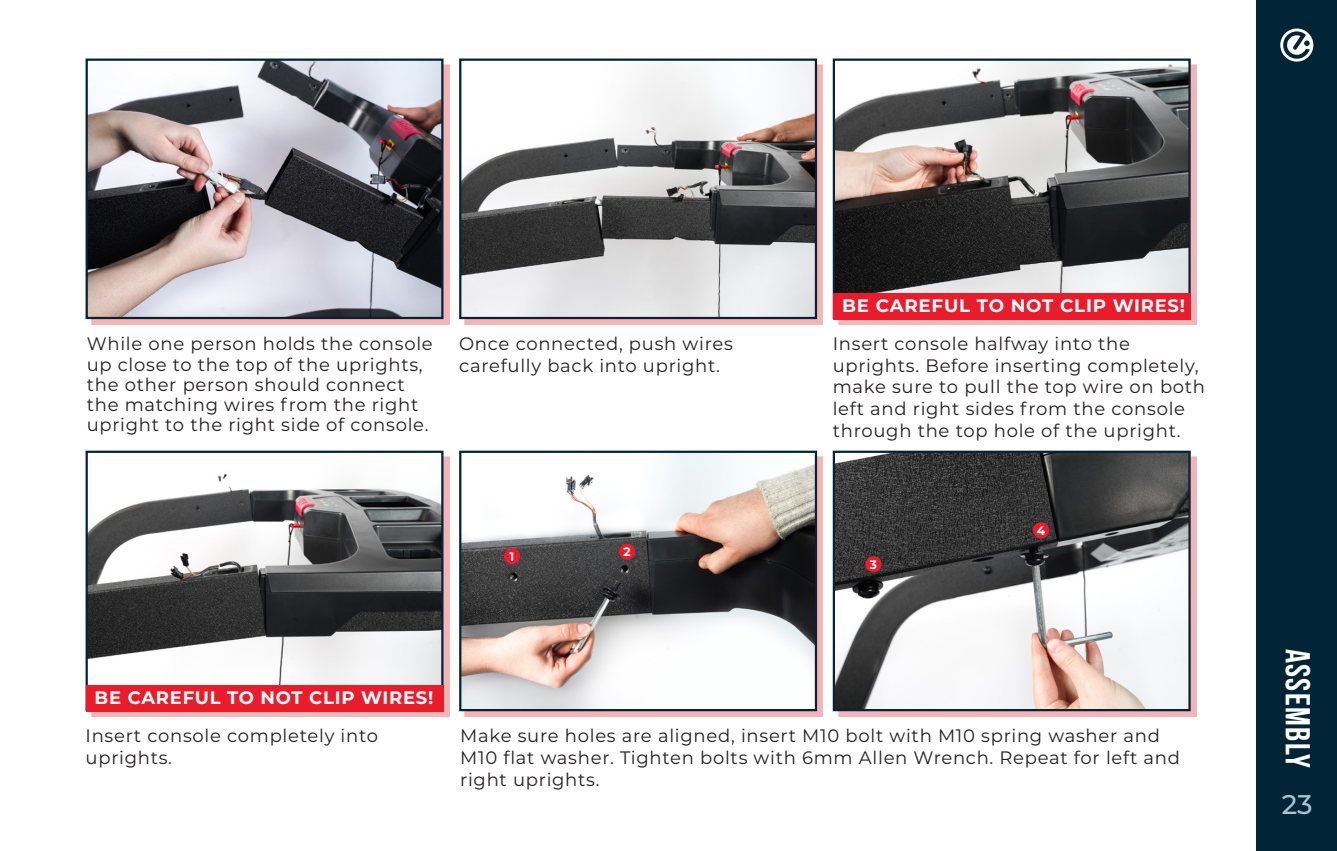
<style>
.page{position:relative;width:1337px;height:851px;background:#fff}
.page>*{position:absolute;margin:0;border:0;box-sizing:border-box;transform-origin:0 0}
.t1{font:700 34.65px "Bebas Neue";letter-spacing:.04em;color:#fff}
.t2{font:500 27px "Montserrat";color:#a1c6d4}
.t3{font:18px/21.6px "Montserrat";letter-spacing:.04em;color:#231f20}
.t4{font:700 18px "Montserrat";letter-spacing:.04em;color:#fff}
.t5{font:700 12.15px "Montserrat";color:#fff}
</style>
<div class="page">
<div style="left:1256px;top:0;width:80px;height:850px;background:#012537"></div>
<svg style="left:1280px;top:28px;width:33px;height:34px"></svg>
<svg style="left:838px;top:64px;width:358px;height:261px;background:#e89ea3"></svg>
<img style="left:835px;top:61px;width:352px;height:232px">
<div style="left:832px;top:58px;width:358px;height:261px;border:2px solid #012537"></div>
<svg style="left:91px;top:64px;width:358px;height:261px;background:#e8adb1"></svg>
<img style="left:89px;top:61px;width:351px;height:255px">
<div style="left:86px;top:58px;width:357px;height:261px;border:2px solid #012537"></div>
<svg style="left:465px;top:456px;width:358px;height:261px;background:#ecb0b3"></svg>
<img style="left:462px;top:453px;width:352px;height:255px">
<div style="left:459px;top:450px;width:358px;height:261px;border:2px solid #012537"></div>
<svg style="left:838px;top:456px;width:358px;height:261px;background:#e2aaae"></svg>
<img style="left:835px;top:453px;width:352px;height:255px">
<div style="left:832px;top:450px;width:358px;height:261px;border:2px solid #012537"></div>
<svg style="left:91px;top:456px;width:358px;height:261px;background:#eba0a4"></svg>
<img style="left:89px;top:456px;width:351px;height:229px">
<div style="left:86px;top:450px;width:357px;height:261px;border:2px solid #012537"></div>
<svg style="left:465px;top:64px;width:358px;height:261px;background:#efb2b5"></svg>
<img style="left:462px;top:61px;width:352px;height:255px">
<div style="left:459px;top:58px;width:358px;height:261px;border:2px solid #012537"></div>
<div style="left:832px;top:293px;width:358px;height:26px;background:#ea1c2b"></div>
<div style="left:86px;top:685px;width:357px;height:26px;background:#ea1c2b"></div>
<div style="left:504px;top:548px;width:16px;height:16px;background:#ea1c2c;border-radius:50%"></div>
<div style="left:865px;top:556px;width:16px;height:16px;background:#ea1c2c;border-radius:50%"></div>
<div style="left:619px;top:543px;width:16px;height:16px;background:#ea1c2c;border-radius:50%"></div>
<div style="left:1033px;top:522px;width:16px;height:16px;background:#ea1c2c;border-radius:50%"></div>
<p class="t4" style="left:842px;top:293px;width:344px">BE CAREFUL TO NOT CLIP WIRES!</p>
<p class="t3" style="left:87px;top:333px;width:347px;line-height:20.2px">While one person holds the console up close to the top of the uprights, the other person should connect the matching wires from the right upright to the right side of console.</p>
<p class="t3" style="left:459px;top:332px;width:275px">Once connected, push wires carefully back into upright.</p>
<p class="t3" style="left:832px;top:332px;width:374px">Insert console halfway into the uprights. Before inserting completely, make sure to pull the top wire on both left and right sides from the console through the top hole of the upright.</p>
<p class="t4" style="left:95px;top:685px;width:340px">BE CAREFUL TO NOT CLIP WIRES!</p>
<p class="t5" style="left:509px;top:547px;width:6px">1</p>
<p class="t5" style="left:623px;top:543px;width:9px">2</p>
<p class="t5" style="left:869px;top:555px;width:9px">3</p>
<p class="t5" style="left:1036px;top:521px;width:10px">4</p>
<p class="t3" style="left:86px;top:724px;width:294px">Insert console completely into uprights.</p>
<p class="t3" style="left:460px;top:724px;width:721px">Make sure holes are aligned, insert M10 bolt with M10 spring washer and<br>M10 flat washer. Tighten bolts with 6mm Allen Wrench. Repeat for left and right uprights.</p>
<p class="t1" style="left:1316px;top:648px;width:120px;rotate:90deg">assembly</p>
<h2 class="t2" style="left:1281px;top:786px;width:32px">23</h2>
</div>
